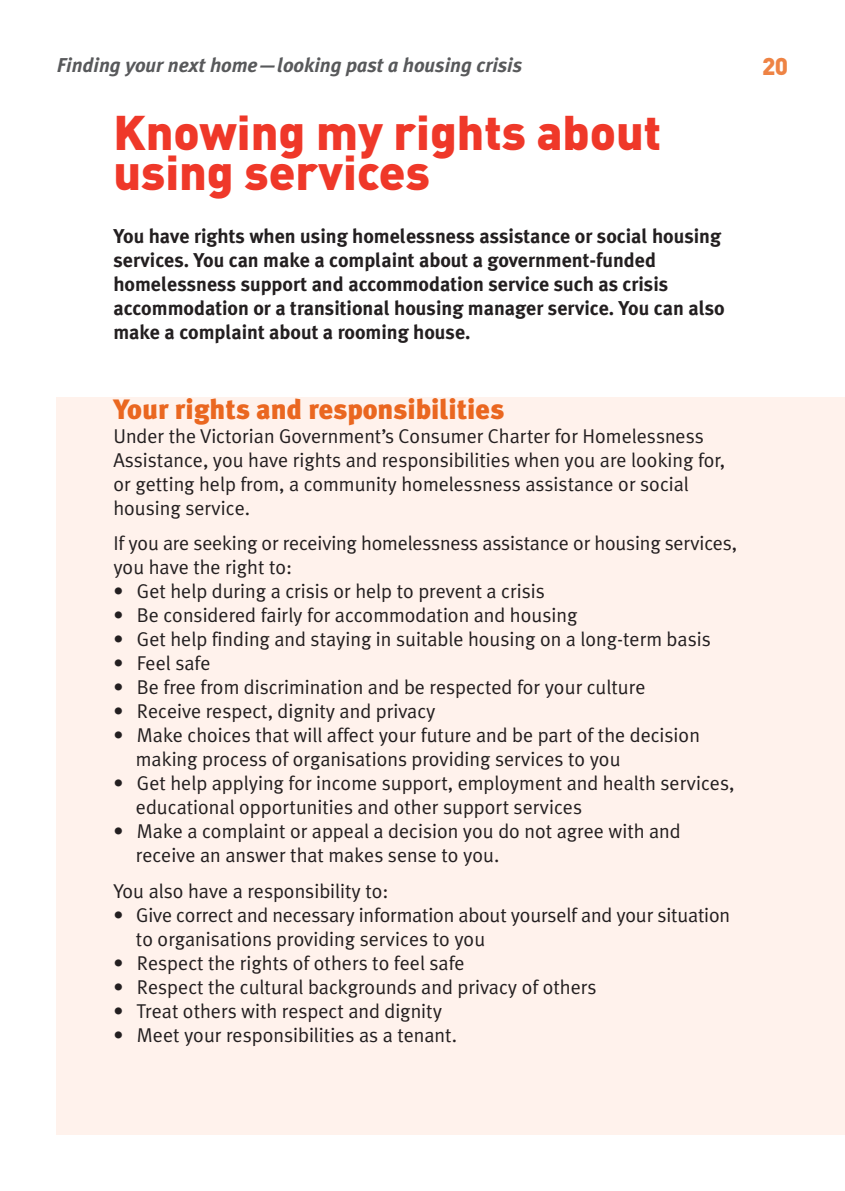
<style>
.page{position:relative;width:845px;height:1191px;background:#fff}
.page>*{position:absolute;margin:0;border:0;box-sizing:border-box;transform-origin:0 0}
.t1{font:900 48px/40px "DIN";color:#ef3829}
.t2{font:900 28px "Meta Plus";color:#ea6720}
.t3{font:900 24px "DIN";color:#ee8344}
.t4{font:20px/24px "Meta Plus Normal";color:#231f20}
.t5{font:700 20px/24px "Meta Plus";color:#231f20}
.t6{font:italic 700 20px "Meta Plus";color:#58595b}
</style>
<div class="page">
<div style="left:57px;top:397px;width:788px;height:737px;background:#fff2ec"></div>
<p class="t6" style="left:57px;top:58px;width:467px">Finding your next home—looking past a housing crisis</p>
<h1 class="t1" style="left:113px;top:117px;width:549px">Knowing my rights about using services</h1>
<p class="t5" style="left:113px;top:225px;width:613px">You have rights when using homelessness assistance or social housing services. You can make a complaint about a government-funded homelessness support and accommodation service such as crisis accommodation or a transitional housing manager service. You can also make a complaint about a rooming house.</p>
<h2 class="t2" style="left:113px;top:398px;width:392px">Your rights and responsibilities</h2>
<p class="t4" style="left:113px;top:425px;width:613px">Under the Victorian Government’s Consumer Charter for Homelessness Assistance, you have rights and responsibilities when you are looking for, or getting help from, a community homelessness assistance or social housing service.</p>
<p class="t4" style="left:113px;top:532px;width:625px">If you are seeking or receiving homelessness assistance or housing services, you have the right to:</p>
<p class="t4" style="left:113px;top:580px;width:433px">• Get help during a crisis or help to prevent a crisis</p>
<p class="t4" style="left:113px;top:604px;width:465px">• Be considered fairly for accommodation and housing</p>
<p class="t4" style="left:113px;top:628px;width:599px">• Get help finding and staying in suitable housing on a long-term basis</p>
<p class="t4" style="left:113px;top:652px;width:99px">• Feel safe</p>
<p class="t4" style="left:113px;top:676px;width:533px">• Be free from discrimination and be respected for your culture</p>
<p class="t4" style="left:113px;top:700px;width:323px">• Receive respect, dignity and privacy</p>
<p class="t4" style="left:136px;top:724px;width:565px;text-indent:-22px">• Make choices that will affect your future and be part of the decision making process of organisations providing services to you</p>
<p class="t4" style="left:136px;top:772px;width:600px;text-indent:-22px">• Get help applying for income support, employment and health services, educational opportunities and other support services</p>
<p class="t4" style="left:136px;top:820px;width:546px;text-indent:-22px">• Make a complaint or appeal a decision you do not agree with and receive an answer that makes sense to you.</p>
<p class="t4" style="left:113px;top:880px;width:277px">You also have a responsibility to:</p>
<p class="t4" style="left:136px;top:904px;width:596px;text-indent:-22px">• Give correct and necessary information about yourself and your situation to organisations providing services to you</p>
<p class="t4" style="left:113px;top:952px;width:353px">• Respect the rights of others to feel safe</p>
<p class="t4" style="left:113px;top:976px;width:485px">• Respect the cultural backgrounds and privacy of others</p>
<p class="t4" style="left:113px;top:1000px;width:330px">• Treat others with respect and dignity</p>
<p class="t4" style="left:113px;top:1024px;width:345px">• Meet your responsibilities as a tenant.</p>
<p class="t3" style="left:762px;top:58px;width:28px">20</p>
</div>
